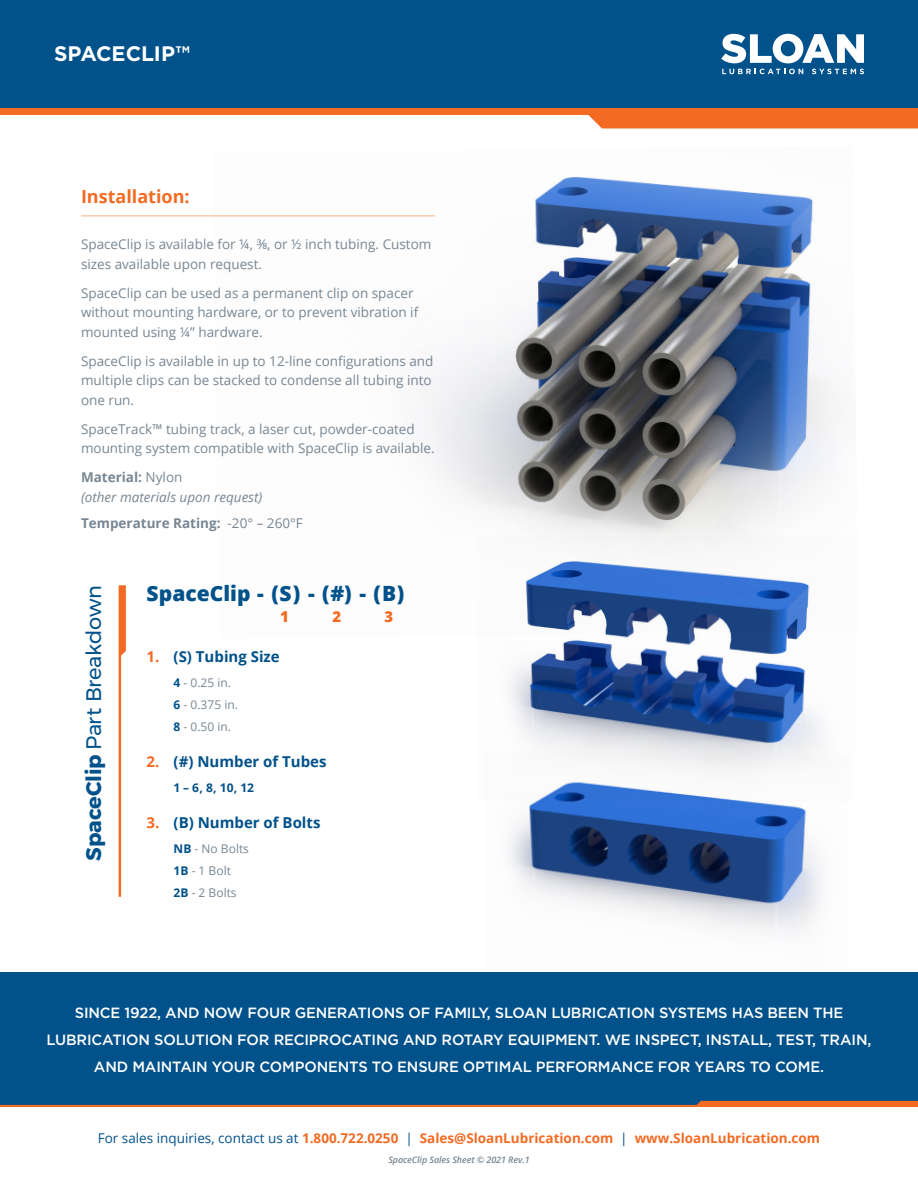
<style>
.page{position:relative;width:918px;height:1188px;background:#fff}
.page>*{position:absolute;margin:0;border:0;box-sizing:border-box;transform-origin:0 0}
.header1{font:21px "Montserrat";letter-spacing:-.01em;color:#01518a}
.MODEL_NUMBER_1{font:800 21px "Open Sans";color:#01518a}
.t1{font:700 21px "Gotham";letter-spacing:-.005em;color:#fff}
.Paragraph_-_Body{font:700 18px "Open Sans";color:#f36b23}
.t2{font:700 15px "Open Sans";color:#01518a}
.Paragraph_-_Headline{font:800 15px "Open Sans";color:#f36b23}
.Paragraph_-_Headline-2{font:500 14.85px/27px "Gotham";letter-spacing:-.01em;color:#fff;text-align:center}
.Paragraph_-_List{font:13.5px/19.5px "Open Sans";color:#778693}
.Paragraph_-_Body-2{font:700 13.5px "Open Sans";color:#f36b23}
.Paragraph_-_List-2{font:italic 13.5px/19.5px "Open Sans";color:#778693}
.Paragraph_-_List-3{font:700 13.5px "Open Sans";color:#778693}
.Paragraph_-_List-4{font:12px "Open Sans";color:#778693}
.Paragraph_-_List-5{font:700 12px "Open Sans";color:#01518a}
.Paragraph_-_List-6{font:italic 600 9px "Open Sans";letter-spacing:-.01em;color:#778693}
.s1{font-weight:700;font-style:normal}
.s2{font-style:normal}
.s3{font-weight:400}
.s4{font-weight:700}
.s5{color:#f36b23}
.s6{font-weight:700;color:#01518a}
.s7{font-weight:400;color:#01518a}
</style>
<div class="page">
<div style="left:0;top:0;width:918px;height:108px;background:#01518a"></div>
<svg style="left:0;top:108px;width:918px;height:20px"></svg>
<svg style="left:721px;top:34px;width:143px;height:29px"></svg>
<svg style="left:722px;top:69px;width:81px;height:5px"></svg>
<svg style="left:812px;top:69px;width:52px;height:5px"></svg>
<img style="left:213px;top:177px;width:621px;height:358px">
<img style="left:510px;top:802px;width:312px;height:131px">
<img style="left:511px;top:535px;width:310px;height:267px">
<div style="left:0;top:972px;width:918px;height:135px;background:#01518a"></div>
<svg style="left:119px;top:585px;width:7px;height:312px"></svg>
<hr style="left:81px;top:216px;width:354px;height:1px;background:#f9b183">
<svg style="left:0;top:1101px;width:918px;height:6px"></svg>
<p class="t1" style="left:54px;top:40px;width:137px">SPACECLIP™</p>
<p class="Paragraph_-_Body" style="left:81px;top:184px;width:110px">Installation:</p>
<p class="Paragraph_-_List" style="left:81px;top:234px;width:352px">SpaceClip is available for ¼, ⅜, or ½ inch tubing. Custom sizes available upon request.</p>
<p class="Paragraph_-_List" style="left:81px;top:283px;width:339px">SpaceClip can be used as a permanent clip on spacer without mounting hardware, or to prevent vibration if mounted using ¼” hardware.</p>
<p class="Paragraph_-_List" style="left:81px;top:351px;width:354px">SpaceClip is available in up to 12-line configurations and multiple clips can be stacked to condense all tubing into one run.</p>
<p class="Paragraph_-_List" style="left:81px;top:419px;width:355px">SpaceTrack™ tubing track, a laser cut, powder-coated mounting system compatible with SpaceClip is available.</p>
<p class="Paragraph_-_List-2" style="left:81px;top:467px;width:183px"><span class="s1">Material:</span> <span class="s2">Nylon<br></span>(other materials upon request)</p>
<p class="Paragraph_-_List-3" style="left:81px;top:513px;width:223px">Temperature Rating: <span class="s3">-20° – 260°F</span></p>
<p class="header1" style="left:78px;top:861px;width:277px;rotate:-90deg"><span class="s4">SpaceClip</span> Part Breakdown</p>
<p class="MODEL_NUMBER_1" style="left:147px;top:578px;width:259px">SpaceClip - (S) - (#) - (B)</p>
<p class="Paragraph_-_Headline" style="left:280px;top:605px;width:10px">1</p>
<p class="Paragraph_-_Headline" style="left:333px;top:605px;width:10px">2</p>
<p class="Paragraph_-_Headline" style="left:384px;top:605px;width:10px">3</p>
<p class="t2" style="left:147px;top:646px;width:135px"><span class="s5">1.</span> (S) Tubing Size</p>
<p class="Paragraph_-_List-4" style="left:174px;top:675px;width:59px"><span class="s6">4</span> - 0.25 in.</p>
<p class="Paragraph_-_List-4" style="left:174px;top:697px;width:66px"><span class="s6">6</span> - 0.375 in.</p>
<p class="Paragraph_-_List-4" style="left:174px;top:719px;width:59px"><span class="s6">8</span> - 0.50 in.</p>
<p class="t2" style="left:147px;top:751px;width:181px"><span class="s5">2.</span> (#) Number of Tubes</p>
<p class="Paragraph_-_List-5" style="left:174px;top:779px;width:82px">1 – 6, 8, 10, 12</p>
<p class="t2" style="left:147px;top:812px;width:175px"><span class="s5">3.</span> (B) Number of Bolts</p>
<p class="Paragraph_-_List-4" style="left:174px;top:840px;width:77px"><span class="s6">NB</span> - No Bolts</p>
<p class="Paragraph_-_List-4" style="left:174px;top:862px;width:59px"><span class="s6">1B</span> - 1 Bolt</p>
<p class="Paragraph_-_List-4" style="left:174px;top:884px;width:65px"><span class="s6">2B</span> - 2 Bolts</p>
<p class="Paragraph_-_Headline-2" style="left:47px;top:999px;width:826px">SINCE 1922, AND NOW FOUR GENERATIONS OF FAMILY, SLOAN LUBRICATION SYSTEMS HAS BEEN THE<br>LUBRICATION SOLUTION FOR RECIPROCATING AND ROTARY EQUIPMENT. WE INSPECT, INSTALL, TEST, TRAIN,<br>AND MAINTAIN YOUR COMPONENTS TO ENSURE OPTIMAL PERFORMANCE FOR YEARS TO COME.</p>
<p class="Paragraph_-_Body-2" style="left:98px;top:1129px;width:724px"><span class="s7">For sales inquiries, contact us at</span> 1.800.722.0250 <span class="s7">|</span> Sales@SloanLubrication.com <span class="s7">|</span> www.SloanLubrication.com</p>
<p class="Paragraph_-_List-6" style="left:388px;top:1153px;width:143px">SpaceClip Sales Sheet © 2021 Rev.1</p>
</div>
